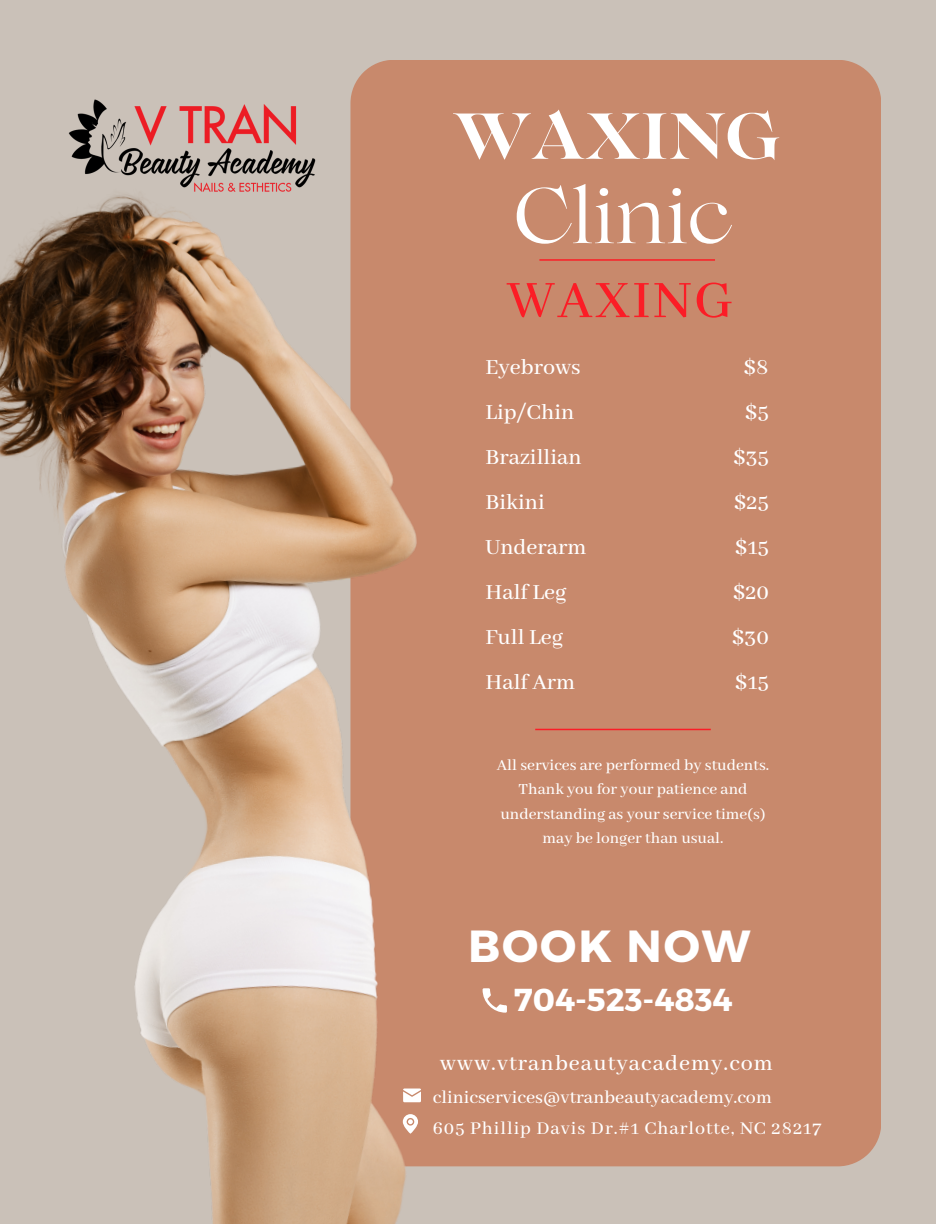
<style>
.page{position:relative;width:936px;height:1224px;background:#cac1b8}
.page>*{position:absolute;margin:0;border:0;box-sizing:border-box;transform-origin:0 0}
.t1{font:78.2px "Lovelace";color:#fff}
.t2{font:700 64.6px "Lovelace";color:#fff}
.t3{font:500 58px "Abhaya Libre";letter-spacing:.045em;color:#fb1d26}
.t4{font:700 45px "Montserrat";letter-spacing:.045em;color:#fff}
.t5{font:700 31.8px "Montserrat";color:#fff}
.t6{font:500 24px "Abhaya Libre";color:#fff}
.t7{font:500 24px "Abhaya Libre";letter-spacing:.045em;color:#fff}
.t8{font:500 20px "Abhaya Libre";letter-spacing:.045em;color:#fff}
.t9{font:500 20px "Abhaya Libre";color:#fff}
.t10{font:500 17.2px/24.4px "Abhaya Libre";color:#fff;text-align:center}
</style>
<div class="page">
<div style="left:351px;top:60px;width:530px;height:1106px;background:#c8896c"></div>
<svg style="left:495px;top:988px;width:12px;height:24px"></svg>
<hr style="left:539px;top:259px;width:176px;height:2px;background:#fb1d26">
<hr style="left:535px;top:729px;width:176px;height:1px;background:#fb1d26">
<img style="left:0;top:94px;width:495px;height:1130px">
<p class="t2" style="left:453px;top:112px;width:328px">WAXING</p>
<p class="t1" style="left:514px;top:185px;width:220px">Clinic</p>
<p class="t3" style="left:507px;top:268px;width:228px">WAXING</p>
<p class="t6" style="left:485px;top:354px;width:97px">Eyebrows</p>
<p class="t6" style="left:485px;top:399px;width:90px">Lip/Chin</p>
<p class="t6" style="left:485px;top:444px;width:98px">Brazillian</p>
<p class="t6" style="left:485px;top:489px;width:61px">Bikini</p>
<p class="t6" style="left:485px;top:534px;width:103px">Underarm</p>
<p class="t6" style="left:485px;top:579px;width:82px">Half Leg</p>
<p class="t6" style="left:485px;top:624px;width:79px">Full Leg</p>
<p class="t6" style="left:485px;top:669px;width:91px">Half Arm</p>
<p class="t6" style="left:744px;top:354px;width:27px">$8</p>
<p class="t6" style="left:745px;top:399px;width:26px">$5</p>
<p class="t6" style="left:733px;top:444px;width:37px">$35</p>
<p class="t6" style="left:734px;top:489px;width:37px">$25</p>
<p class="t6" style="left:735px;top:534px;width:35px">$15</p>
<p class="t6" style="left:733px;top:579px;width:38px">$20</p>
<p class="t6" style="left:732px;top:624px;width:39px">$30</p>
<p class="t6" style="left:735px;top:669px;width:35px">$15</p>
<p class="t10" style="left:497px;top:754px;width:274px">All services are performed by students.</p>
<p class="t10" style="left:500px;top:778px;width:267px">Thank you for your patience and understanding as your service time(s) may be longer than usual.</p>
<p class="t4" style="left:468px;top:917px;width:284px">BOOK NOW</p>
<p class="t5" style="left:514px;top:979px;width:220px">704-523-4834</p>
<p class="t7" style="left:440px;top:1050px;width:335px">www.vtranbeautyacademy.com</p>
<p class="t9" style="left:433px;top:1086px;width:341px">clinicservices@vtranbeautyacademy.com</p>
<p class="t8" style="left:433px;top:1117px;width:390px">605 Phillip Davis Dr.#1 Charlotte, NC 28217</p>
</div>
